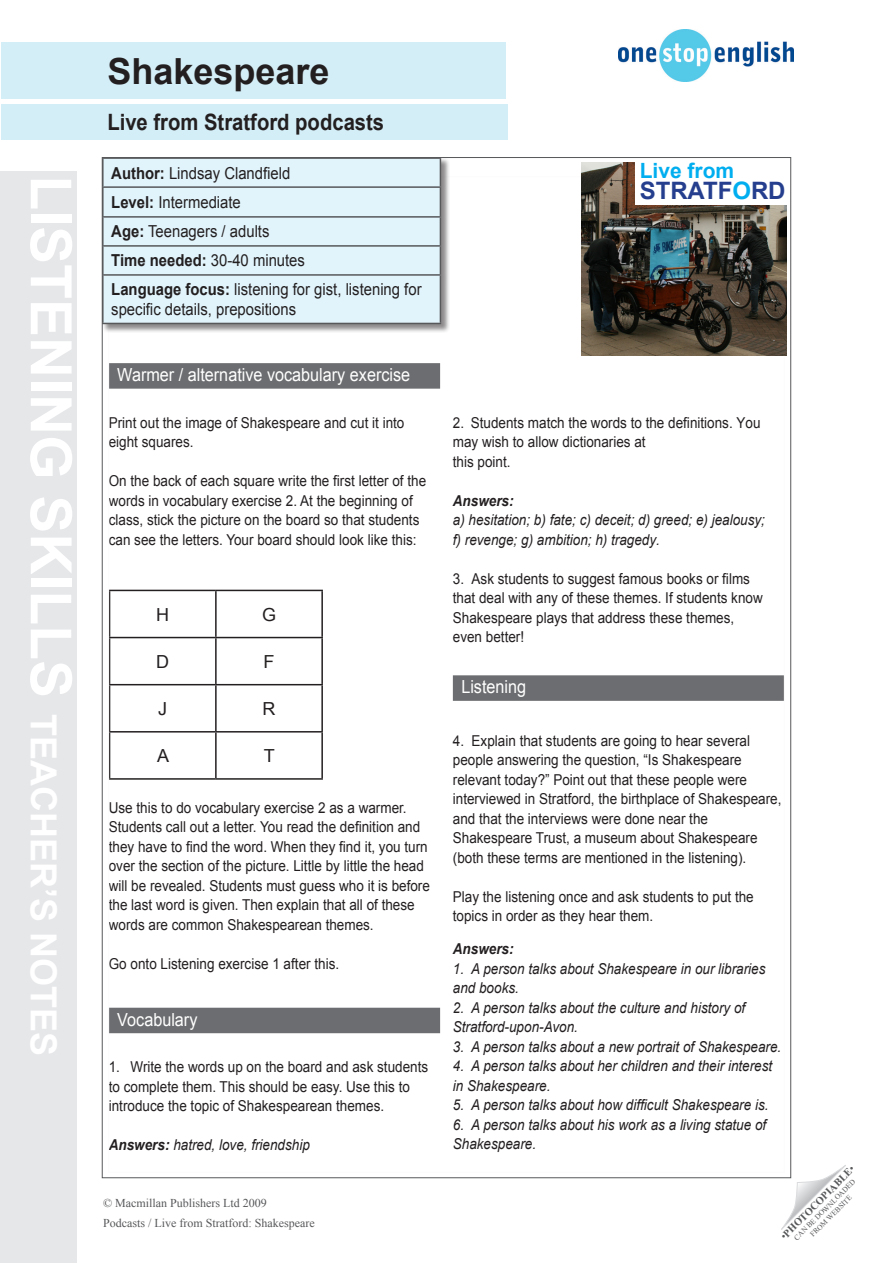
<style>
.page{position:relative;width:893px;height:1263px;background:#fff}
.page>*{position:absolute;margin:0;border:0;box-sizing:border-box;transform-origin:0 0}
.t1{font:700 57px "Arial";color:#fff}
.Title_in_blue_box{font:700 36px "Arial";color:#231f20}
.t2{font:700 24px "Arial";color:#253f8e}
.Title_in_blue_box-2{font:700 22.5px "Arial";color:#231f20;scale:.9 1}
.t3{font:700 21px "Arial";color:#00aeef}
.B_Head{font:18px "Arial";color:#fff;scale:.9 1}
.t4{font:18px "Arial";color:#231f20}
.TG_notes{font:16.5px/19.5px "Arial";color:#231f20;scale:.9 1}
.body_text{font:15px/19.5px "Arial";color:#231f20;scale:.9 1}
.body_text-2{font:italic 15px/19.5px "Arial";color:#231f20;scale:.9 1}
.body_text-3{font:italic 700 15px "Arial";color:#231f20;scale:.9 1}
.t5{font:12px "Times New Roman";color:#57585a}
.t6{font:700 10.5px "Times New Roman";color:#57585a}
.t7{font:7.5px/9px "Times New Roman";color:#57585a;text-align:center}
.s1{font-size:36px}
.s2{font-weight:700}
.s3{color:#00aeef}
.s4{font-weight:400}
</style>
<div class="page">
<img style="left:619px;top:30px;width:174px;height:51px">
<svg style="left:781px;top:1165px;width:65px;height:65px"></svg>
<div style="left:109px;top:177px;width:675px;height:995px;background:#fff"></div>
<div style="left:109px;top:363px;width:331px;height:26px;background:#6c6d70"></div>
<div style="left:109px;top:1008px;width:331px;height:25px;background:#6c6d70"></div>
<hr style="left:109px;top:590px;width:107px;height:1px;background:#231f20">
<hr style="left:216px;top:590px;width:107px;height:1px;background:#231f20">
<hr style="left:215px;top:591px;width:2px;height:46px;background:#231f20">
<hr style="left:321px;top:591px;width:2px;height:46px;background:#231f20">
<hr style="left:109px;top:637px;width:107px;height:1px;background:#231f20">
<hr style="left:216px;top:637px;width:107px;height:1px;background:#231f20">
<hr style="left:215px;top:638px;width:2px;height:46px;background:#231f20">
<hr style="left:321px;top:638px;width:2px;height:46px;background:#231f20">
<hr style="left:109px;top:684px;width:107px;height:1px;background:#231f20">
<hr style="left:216px;top:684px;width:107px;height:1px;background:#231f20">
<hr style="left:215px;top:685px;width:2px;height:46px;background:#231f20">
<hr style="left:321px;top:685px;width:2px;height:46px;background:#231f20">
<hr style="left:109px;top:731px;width:107px;height:1px;background:#231f20">
<hr style="left:216px;top:731px;width:107px;height:1px;background:#231f20">
<hr style="left:215px;top:732px;width:2px;height:46px;background:#231f20">
<hr style="left:321px;top:732px;width:2px;height:46px;background:#231f20">
<hr style="left:109px;top:778px;width:107px;height:2px;background:#231f20">
<hr style="left:216px;top:778px;width:107px;height:2px;background:#231f20">
<div style="left:453px;top:675px;width:331px;height:26px;background:#6c6d70"></div>
<div style="left:0;top:171px;width:77px;height:1092px;background:#e6e7e9"></div>
<div style="left:102px;top:157px;width:348px;height:176px;background:#231f20;opacity:.52"></div>
<div style="left:104px;top:159px;width:336px;height:164px;background:#e1f4fc"></div>
<hr style="left:102px;top:186px;width:339px;height:2px;background:#57585a">
<hr style="left:102px;top:216px;width:339px;height:2px;background:#57585a">
<hr style="left:102px;top:245px;width:339px;height:2px;background:#57585a">
<svg style="left:440px;top:159px;width:1px;height:115px"></svg>
<hr style="left:102px;top:274px;width:339px;height:2px;background:#57585a">
<hr style="left:440px;top:276px;width:1px;height:47px;background:#57585a">
<hr style="left:102px;top:323px;width:339px;height:1px;background:#57585a">
<img style="left:581px;top:162px;width:206px;height:193px">
<div style="left:635px;top:158px;width:155px;height:46px;background:#fff"></div>
<div style="left:1px;top:42px;width:505px;height:57px;background:#d4eef7"></div>
<div style="left:1px;top:104px;width:506px;height:35px;background:#d4eef7"></div>
<h1 class="t1" style="left:89px;top:176px;width:442px;rotate:90deg">SUBJECT TITLE</h1>
<p class="t1" style="left:89px;top:175px;width:882px;rotate:90deg">LISTENING SKILLS <span class="s1">TEACHER’S NOTES</span></p>
<p class="Title_in_blue_box" style="left:107px;top:47px;width:224px">Shakespeare</p>
<p class="Title_in_blue_box-2" style="left:107px;top:107px;width:309px">Live from Stratford podcasts</p>
<p class="TG_notes" style="left:111px;top:163px;width:200px"><span class="s2">Author:</span> Lindsay Clandfield</p>
<p class="TG_notes" style="left:111px;top:193px;width:145px"><span class="s2">Level:</span> Intermediate</p>
<p class="TG_notes" style="left:111px;top:222px;width:177px"><span class="s2">Age:</span> Teenagers / adults</p>
<p class="TG_notes" style="left:111px;top:251px;width:217px"><span class="s2">Time needed:</span> 30-40 minutes</p>
<p class="TG_notes" style="left:111px;top:280px;width:346px"><span class="s2">Language focus:</span> listening for gist, listening for specific details, prepositions</p>
<p class="B_Head" style="left:117px;top:363px;width:327px">Warmer / alternative vocabulary exercise</p>
<p class="body_text" style="left:109px;top:413px;width:330px">Print out the image of Shakespeare and cut it into</p>
<p class="body_text" style="left:109px;top:432px;width:96px">eight squares.</p>
<p class="body_text" style="left:109px;top:471px;width:354px">On the back of each square write the first letter of the words in vocabulary exercise 2. At the beginning of class, stick the picture on the board so that students can see the letters. Your board should look like this:</p>
<p class="t4" style="left:156px;top:602px;width:14px">H</p>
<p class="t4" style="left:262px;top:602px;width:16px">G</p>
<p class="t4" style="left:156px;top:649px;width:14px">D</p>
<p class="t4" style="left:264px;top:649px;width:12px">F</p>
<p class="t4" style="left:158px;top:697px;width:10px">J</p>
<p class="t4" style="left:262px;top:697px;width:14px">R</p>
<p class="t4" style="left:157px;top:744px;width:14px">A</p>
<p class="t4" style="left:264px;top:744px;width:12px">T</p>
<p class="body_text" style="left:109px;top:798px;width:358px">Use this to do vocabulary exercise 2 as a warmer.<br>Students call out a letter. You read the definition and they have to find the word. When they find it, you turn over the section of the picture. Little by little the head will be revealed. Students must guess who it is before the last word is given. Then explain that all of these words are common Shakespearean themes.</p>
<p class="body_text" style="left:109px;top:954px;width:257px">Go onto Listening exercise 1 after this.</p>
<p class="B_Head" style="left:117px;top:1007px;width:91px">Vocabulary</p>
<p class="body_text" style="left:109px;top:1057px;width:356px">1. Write the words up on the board and ask students to complete them. This should be easy. Use this to introduce the topic of Shakespearean themes.</p>
<p class="body_text-2" style="left:109px;top:1135px;width:225px"><span class="s2">Answers:</span> hatred, love, friendship</p>
<p class="t5" style="left:103px;top:1195px;width:165px">© Macmillan Publishers Ltd 2009</p>
<p class="t5" style="left:103px;top:1215px;width:213px">Podcasts / Live from Stratford: Shakespeare</p>
<p class="t3" style="left:640px;top:156px;width:96px">Live from</p>
<p class="t2" style="left:640px;top:174px;width:147px">STRATF<span class="s3">O</span>RD</p>
<p class="body_text" style="left:453px;top:413px;width:343px">2. Students match the words to the definitions. You may wish to allow dictionaries at</p>
<p class="body_text" style="left:453px;top:452px;width:66px">this point.</p>
<p class="body_text-3" style="left:453px;top:490px;width:69px">Answers:</p>
<p class="body_text-2" style="left:453px;top:510px;width:348px">a) hesitation; b) fate; c) deceit; d) greed; e) jealousy;</p>
<p class="body_text-2" style="left:453px;top:530px;width:232px">f) revenge; g) ambition; h) tragedy.</p>
<p class="body_text" style="left:453px;top:569px;width:346px">3. Ask students to suggest famous books or films that deal with any of these themes. If students know<br>Shakespeare plays that address these themes,</p>
<p class="body_text" style="left:453px;top:627px;width:81px">even better!</p>
<p class="B_Head" style="left:461px;top:675px;width:74px">Listening</p>
<p class="body_text" style="left:453px;top:731px;width:332px">4. Explain that students are going to hear several</p>
<p class="body_text" style="left:453px;top:750px;width:367px">people answering the question, “Is Shakespeare relevant today?” Point out that these people were interviewed in Stratford, the birthplace of Shakespeare, and that the interviews were done near the Shakespeare Trust, a museum about Shakespeare (both these terms are mentioned in the listening).</p>
<p class="body_text" style="left:453px;top:887px;width:336px">Play the listening once and ask students to put the topics in order as they hear them.</p>
<p class="body_text-3" style="left:453px;top:939px;width:69px">Answers:</p>
<p class="body_text-2" style="left:453px;top:959px;width:349px">1. A person talks about Shakespeare in our libraries and books.</p>
<p class="body_text-2" style="left:453px;top:998px;width:326px">2. A person talks about the culture and history of<br>Stratford-upon-Avon.</p>
<p class="body_text-2" style="left:453px;top:1037px;width:366px">3. A person talks about a new portrait of Shakespeare.</p>
<p class="body_text-2" style="left:453px;top:1056px;width:356px">4. A person talks about her children and their interest in Shakespeare.</p>
<p class="body_text-2" style="left:453px;top:1095px;width:352px">5. A person talks about how difficult Shakespeare is.</p>
<p class="body_text-2" style="left:453px;top:1115px;width:350px">6. A person talks about his work as a living statue of<br>Shakespeare.</p>
<p class="t6" style="left:777px;top:1233px;width:101px;rotate:-45deg"><span class="s4">•</span>PHOTOCOPIABLE<span class="s4">•</span></p>
<p class="t7" style="left:792px;top:1236px;width:85px;rotate:-45deg">CAN BE DOWNLOADED<br>FROM WEBSITE</p>
</div>
